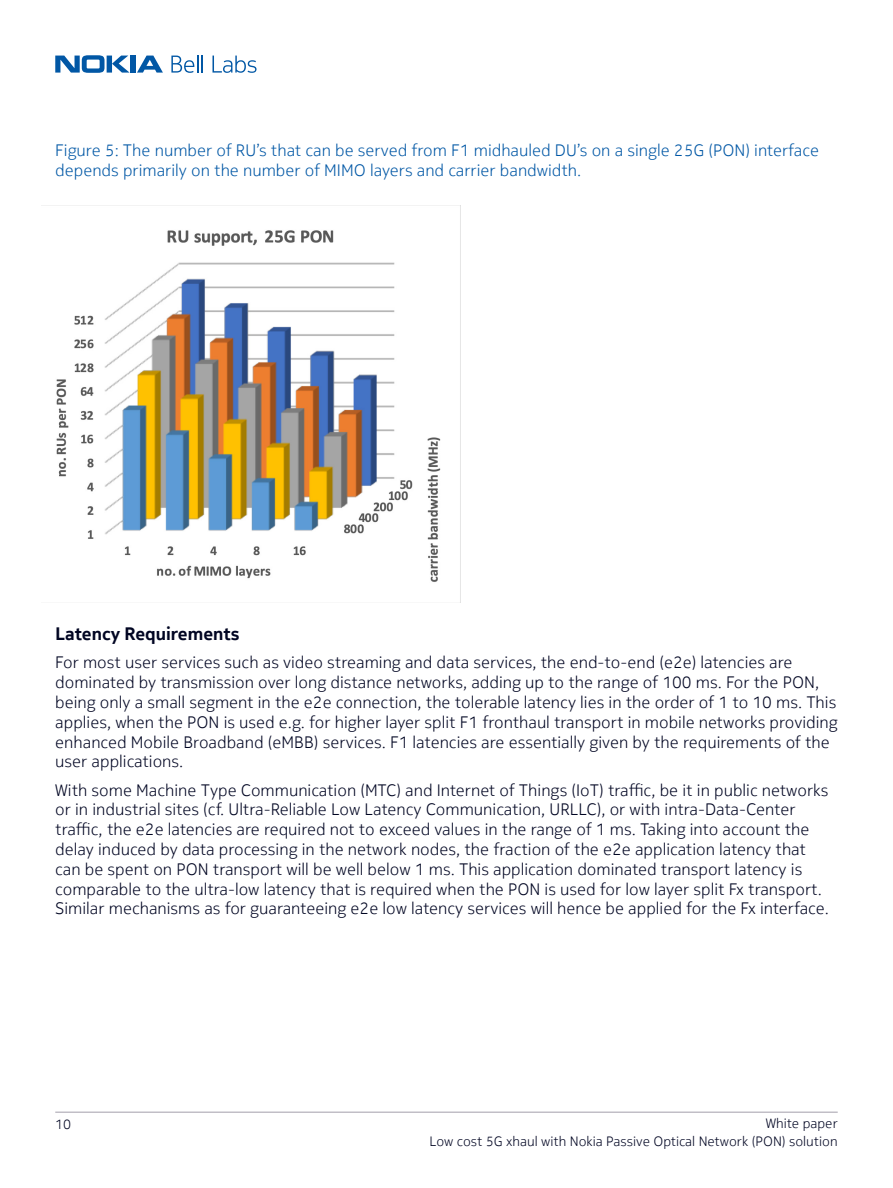
<style>
.page{position:relative;width:893px;height:1188px;background:#fff}
.page>*{position:absolute;margin:0;border:0;box-sizing:border-box;transform-origin:0 0}
.Head_2{font:700 18px "Nokia Pure Text";color:#000522}
.Body{font:300 16.5px/19.8px "Nokia Pure Text";color:#000522}
.Figure___table_capti{font:300 16.5px/19.8px "Nokia Pure Text";color:#0157a5}
.t1{font:300 13.5px/18.6px "Nokia Pure Text";color:#000522;text-align:right}
</style>
<div class="page">
<hr style="left:55px;top:1112px;width:783px;height:1px;background:#c1bec6">
<svg style="left:171px;top:56px;width:32px;height:17px"></svg>
<svg style="left:212px;top:56px;width:44px;height:17px"></svg>
<svg style="left:55px;top:55px;width:75px;height:18px"></svg>
<div style="left:131px;top:56px;width:5px;height:17px;background:#0157a5"></div>
<svg style="left:137px;top:56px;width:26px;height:17px"></svg>
<img style="left:41px;top:205px;width:419px;height:377px">
<p class="Figure___table_capti" style="left:55px;top:141px;width:765px">Figure 5: The number of RU’s that can be served from F1 midhauled DU’s on a single 25G (PON) interface depends primarily on the number of MIMO layers and carrier bandwidth.</p>
<p class="Head_2" style="left:55px;top:622px;width:186px">Latency Requirements</p>
<p class="Body" style="left:55px;top:653px;width:784px">For most user services such as video streaming and data services, the end-to-end (e2e) latencies are dominated by transmission over long distance networks, adding up to the range of 100 ms. For the PON, being only a small segment in the e2e connection, the tolerable latency lies in the order of 1 to 10 ms. This applies, when the PON is used e.g. for higher layer split F1 fronthaul transport in mobile networks providing enhanced Mobile Broadband (eMBB) services. F1 latencies are essentially given by the requirements of the user applications.</p>
<p class="Body" style="left:55px;top:780px;width:775px">With some Machine Type Communication (MTC) and Internet of Things (IoT) traffic, be it in public networks or in industrial sites (cf. Ultra-Reliable Low Latency Communication, URLLC), or with intra-Data-Center traffic, the e2e latencies are required not to exceed values in the range of 1 ms. Taking into account the delay induced by data processing in the network nodes, the fraction of the e2e application latency that can be spent on PON transport will be well below 1 ms. This application dominated transport latency is comparable to the ultra-low latency that is required when the PON is used for low layer split Fx transport.<br>Similar mechanisms as for guaranteeing e2e low latency services will hence be applied for the Fx interface.</p>
<p class="t1" style="left:55px;top:1115px;width:17px">10</p>
<p class="t1" style="left:429px;top:1113px;width:410px">White paper<br>Low cost 5G xhaul with Nokia Passive Optical Network (PON) solution</p>
</div>
